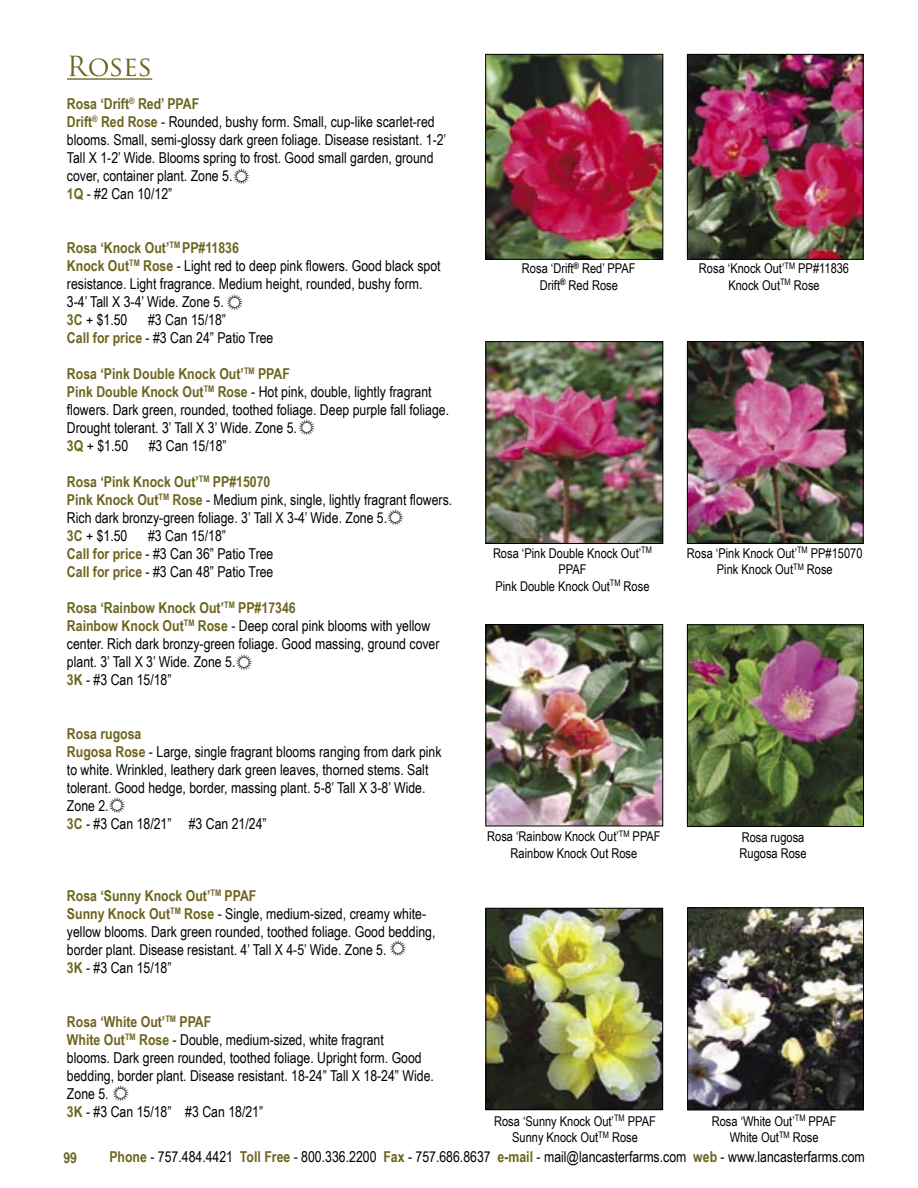
<style>
.page{position:relative;width:918px;height:1188px;background:#fff}
.page>*{position:absolute;margin:0;border:0;box-sizing:border-box;transform-origin:0 0}
.t1{font:27px "Trajan Pro";color:#6c651f}
.t2{font:15px/18px "Arial Narrow";color:#000}
.t3{font:700 15px "Arial Narrow";color:#6c651f}
.t4{font:13.5px/16.5px "Arial Narrow";color:#000;text-align:center}
.s1{font-weight:700;color:#6c651f}
</style>
<div class="page">
<hr style="left:67px;top:78px;width:85px;height:2px;background:#6c651f">
<img style="left:689px;top:56px;width:173px;height:202px">
<div style="left:687px;top:54px;width:177px;height:206px;border:1px solid #000"></div>
<img style="left:487px;top:626px;width:174px;height:198px">
<div style="left:485px;top:624px;width:178px;height:202px;border:1px solid #000"></div>
<img style="left:689px;top:343px;width:173px;height:199px">
<div style="left:687px;top:341px;width:177px;height:203px;border:1px solid #000"></div>
<img style="left:487px;top:56px;width:174px;height:202px">
<div style="left:485px;top:54px;width:178px;height:206px;border:1px solid #000"></div>
<img style="left:487px;top:343px;width:174px;height:199px">
<div style="left:485px;top:341px;width:178px;height:203px;border:1px solid #000"></div>
<img style="left:487px;top:910px;width:174px;height:198px">
<div style="left:485px;top:908px;width:178px;height:202px;border:1px solid #000"></div>
<img style="left:689px;top:626px;width:173px;height:199px">
<div style="left:687px;top:624px;width:177px;height:203px;border:1px solid #000"></div>
<img style="left:689px;top:910px;width:173px;height:198px">
<div style="left:687px;top:908px;width:177px;height:202px;border:1px solid #000"></div>
<p class="t1" style="left:67px;top:49px;width:87px">Roses</p>
<p class="t3" style="left:67px;top:92px;width:134px">Rosa ‘Drift<sup>®</sup> Red’ PPAF</p>
<p class="t2" style="left:67px;top:112px;width:369px"><span class="s1">Drift</span><sup>®</sup> <span class="s1">Red Rose</span> - Rounded, bushy form. Small, cup-like scarlet-red</p>
<p class="t2" style="left:67px;top:130px;width:381px">blooms. Small, semi-glossy dark green foliage. Disease resistant. 1-2’</p>
<p class="t2" style="left:67px;top:148px;width:368px">Tall X 1-2’ Wide. Blooms spring to frost. Good small garden, ground</p>
<p class="t2" style="left:67px;top:166px;width:167px">cover, container plant. Zone 5.</p>
<p class="t2" style="left:67px;top:184px;width:107px"><span class="s1">1Q</span> - #2 Can 10/12”</p>
<p class="t3" style="left:67px;top:236px;width:174px">Rosa ‘Knock Out’<sup>TM</sup> PP#11836</p>
<p class="t2" style="left:67px;top:256px;width:375px"><span class="s1">Knock Out</span><sup>TM</sup> <span class="s1">Rose</span> - Light red to deep pink flowers. Good black spot</p>
<p class="t2" style="left:67px;top:274px;width:357px">resistance. Light fragrance. Medium height, rounded, bushy form.</p>
<p class="t2" style="left:67px;top:292px;width:158px">3-4’ Tall X 3-4’ Wide. Zone 5.</p>
<p class="t2" style="left:67px;top:310px;width:62px"><span class="s1">3C</span> + $1.50</p>
<p class="t2" style="left:148px;top:310px;width:79px">#3 Can 15/18”</p>
<p class="t2" style="left:67px;top:328px;width:208px"><span class="s1">Call for price</span> - #3 Can 24” Patio Tree</p>
<p class="t3" style="left:67px;top:362px;width:225px">Rosa ‘Pink Double Knock Out’<sup>TM</sup> PPAF</p>
<p class="t2" style="left:67px;top:382px;width:366px"><span class="s1">Pink Double Knock Out</span><sup>TM</sup> <span class="s1">Rose</span> - Hot pink, double, lightly fragrant</p>
<p class="t2" style="left:67px;top:400px;width:384px">flowers. Dark green, rounded, toothed foliage. Deep purple fall foliage.<br>Drought tolerant. 3’ Tall X 3’ Wide. Zone 5.</p>
<p class="t2" style="left:67px;top:436px;width:63px"><span class="s1">3Q</span> + $1.50</p>
<p class="t2" style="left:149px;top:436px;width:79px">#3 Can 15/18”</p>
<p class="t3" style="left:67px;top:470px;width:205px">Rosa ‘Pink Knock Out’<sup>TM</sup> PP#15070</p>
<p class="t2" style="left:67px;top:490px;width:387px"><span class="s1">Pink Knock Out</span><sup>TM</sup> <span class="s1">Rose</span> - Medium pink, single, lightly fragrant flowers.</p>
<p class="t2" style="left:67px;top:508px;width:322px">Rich dark bronzy-green foliage. 3’ Tall X 3-4’ Wide. Zone 5.</p>
<p class="t2" style="left:67px;top:526px;width:62px"><span class="s1">3C</span> + $1.50</p>
<p class="t2" style="left:148px;top:526px;width:79px">#3 Can 15/18”</p>
<p class="t2" style="left:67px;top:544px;width:208px"><span class="s1">Call for price</span> - #3 Can 36” Patio Tree</p>
<p class="t2" style="left:67px;top:562px;width:208px"><span class="s1">Call for price</span> - #3 Can 48” Patio Tree</p>
<p class="t3" style="left:67px;top:596px;width:230px">Rosa ‘Rainbow Knock Out’<sup>TM</sup> PP#17346</p>
<p class="t2" style="left:67px;top:616px;width:365px"><span class="s1">Rainbow Knock Out</span><sup>TM</sup> <span class="s1">Rose</span> - Deep coral pink blooms with yellow</p>
<p class="t2" style="left:67px;top:634px;width:374px">center. Rich dark bronzy-green foliage. Good massing, ground cover</p>
<p class="t2" style="left:67px;top:652px;width:170px">plant. 3’ Tall X 3’ Wide. Zone 5.</p>
<p class="t2" style="left:67px;top:670px;width:106px"><span class="s1">3K</span> - #3 Can 15/18”</p>
<p class="t3" style="left:67px;top:722px;width:76px">Rosa rugosa</p>
<p class="t2" style="left:67px;top:742px;width:376px"><span class="s1">Rugosa Rose</span> - Large, single fragrant blooms ranging from dark pink</p>
<p class="t2" style="left:67px;top:760px;width:363px">to white. Wrinkled, leathery dark green leaves, thorned stems. Salt</p>
<p class="t2" style="left:67px;top:778px;width:360px">tolerant. Good hedge, border, massing plant. 5-8’ Tall X 3-8’ Wide.</p>
<p class="t2" style="left:67px;top:796px;width:43px">Zone 2.</p>
<p class="t2" style="left:67px;top:814px;width:201px"><span class="s1">3C</span> - #3 Can 18/21” #3 Can 21/24”</p>
<p class="t3" style="left:67px;top:884px;width:191px">Rosa ‘Sunny Knock Out’<sup>TM</sup> PPAF</p>
<p class="t2" style="left:67px;top:904px;width:361px"><span class="s1">Sunny Knock Out</span><sup>TM</sup> <span class="s1">Rose</span> - Single, medium-sized, creamy white-</p>
<p class="t2" style="left:67px;top:922px;width:370px">yellow blooms. Dark green rounded, toothed foliage. Good bedding,</p>
<p class="t2" style="left:67px;top:940px;width:321px">border plant. Disease resistant. 4’ Tall X 4-5’ Wide. Zone 5.</p>
<p class="t2" style="left:67px;top:958px;width:106px"><span class="s1">3K</span> - #3 Can 15/18”</p>
<p class="t3" style="left:67px;top:1010px;width:146px">Rosa ‘White Out’<sup>TM</sup> PPAF</p>
<p class="t2" style="left:67px;top:1030px;width:318px"><span class="s1">White Out</span><sup>TM</sup> <span class="s1">Rose</span> - Double, medium-sized, white fragrant</p>
<p class="t2" style="left:67px;top:1048px;width:356px">blooms. Dark green rounded, toothed foliage. Upright form. Good</p>
<p class="t2" style="left:67px;top:1066px;width:368px">bedding, border plant. Disease resistant. 18-24” Tall X 18-24” Wide.</p>
<p class="t2" style="left:67px;top:1084px;width:43px">Zone 5.</p>
<p class="t2" style="left:67px;top:1102px;width:198px"><span class="s1">3K</span> - #3 Can 15/18” #3 Can 18/21”</p>
<p class="t4" style="left:522px;top:260px;width:115px">Rosa ‘Drift<sup>®</sup> Red’ PPAF</p>
<p class="t4" style="left:540px;top:276px;width:80px">Drift<sup>®</sup> Red Rose</p>
<p class="t4" style="left:699px;top:260px;width:152px">Rosa ‘Knock Out’<sup>TM</sup> PP#11836</p>
<p class="t4" style="left:728px;top:276px;width:93px">Knock Out<sup>TM</sup> Rose</p>
<p class="t4" style="left:493px;top:544px;width:160px">Rosa ‘Pink Double Knock Out’<sup>TM<br></sup>PPAF</p>
<p class="t4" style="left:495px;top:577px;width:156px">Pink Double Knock Out<sup>TM</sup> Rose</p>
<p class="t4" style="left:687px;top:544px;width:177px">Rosa ‘Pink Knock Out’<sup>TM</sup> PP#15070</p>
<p class="t4" style="left:717px;top:561px;width:117px">Pink Knock Out<sup>TM</sup> Rose</p>
<p class="t4" style="left:487px;top:828px;width:175px">Rosa ‘Rainbow Knock Out’<sup>TM</sup> PPAF</p>
<p class="t4" style="left:511px;top:844px;width:128px">Rainbow Knock Out Rose</p>
<p class="t4" style="left:742px;top:828px;width:64px">Rosa rugosa</p>
<p class="t4" style="left:740px;top:845px;width:69px">Rugosa Rose</p>
<p class="t4" style="left:494px;top:1112px;width:163px">Rosa ‘Sunny Knock Out’<sup>TM</sup> PPAF</p>
<p class="t4" style="left:512px;top:1129px;width:127px">Sunny Knock Out<sup>TM</sup> Rose</p>
<p class="t4" style="left:712px;top:1112px;width:126px">Rosa ‘White Out’<sup>TM</sup> PPAF</p>
<p class="t4" style="left:730px;top:1129px;width:90px">White Out<sup>TM</sup> Rose</p>
<p class="t3" style="left:63px;top:1146px;width:15px">99</p>
<p class="t2" style="left:109px;top:1147px;width:757px"><span class="s1">Phone</span> - 757.484.4421 <span class="s1">Toll Free</span> - 800.336.2200 <span class="s1">Fax</span> - 757.686.8637 <span class="s1">e-mail</span> - mail@lancasterfarms.com <span class="s1">web</span> - www.lancasterfarms.com</p>
</div>
